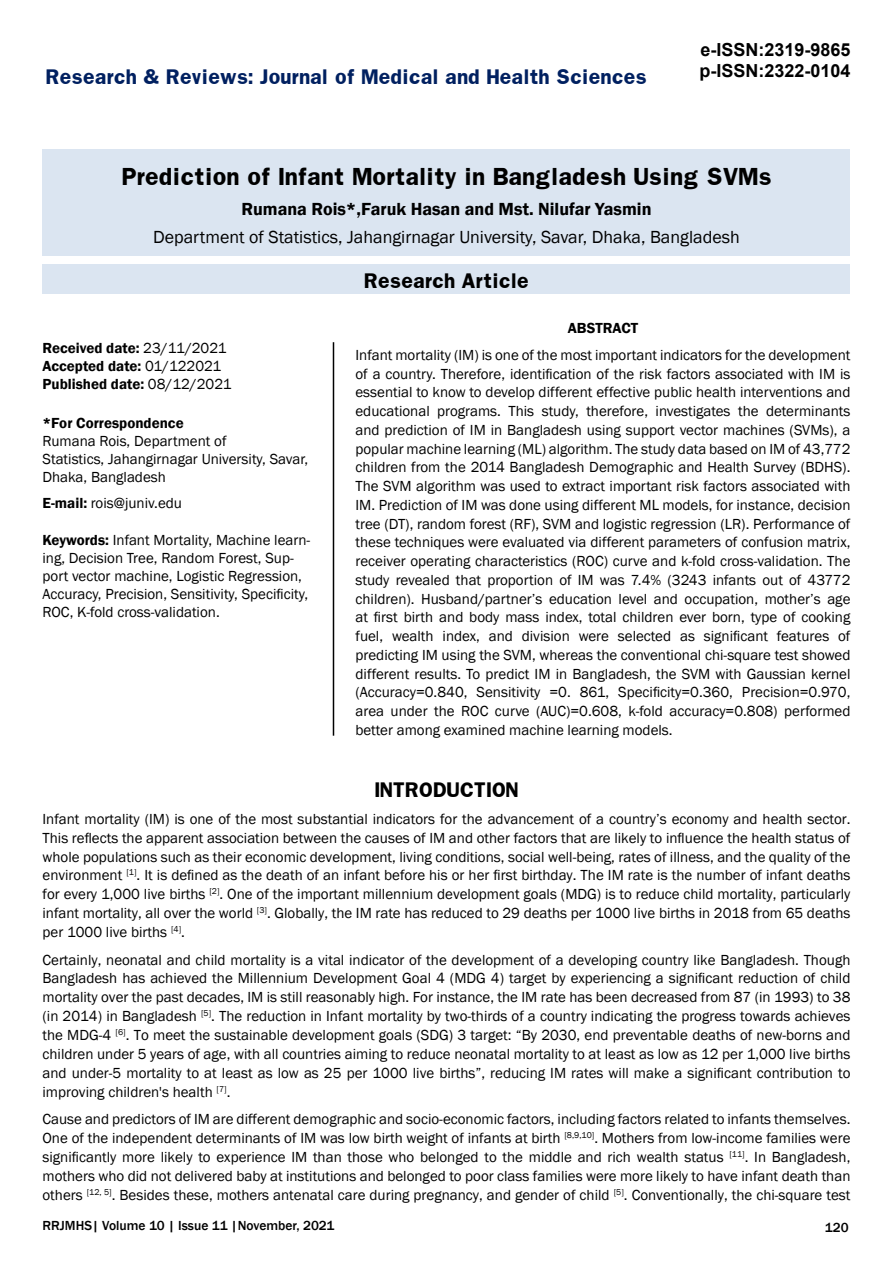
<style>
.page{position:relative;width:893px;height:1263px;background:#fff}
.page>*{position:absolute;margin:0;border:0;box-sizing:border-box;transform-origin:0 0}
.t1{font:700 21px "Franklin";color:#000}
.t2{font:18px "Franklin Gothic";color:#000}
.t3{font:700 18px "Franklin";color:#002060}
.t4{font:600 18px "Franklin Gothic";color:#000}
.t5{font:700 18px/21.6px "Arial";color:#000}
.t6{font:700 18px "Franklin";color:#000}
.t7{font:15px/18.8px "Franklin Gothic";color:#000;text-align:justify}
.t8{font:600 15px/18px "Franklin Gothic";color:#000}
.t9{font:500 13.5px "Franklin Gothic";color:#000}
.s1{font-weight:400}
.s2{font-weight:600}
</style>
<div class="page">
<div style="left:43px;top:149px;width:807px;height:106px;background:#dbe5f1"></div>
<div style="left:43px;top:264px;width:807px;height:30px;background:#dbe5f1"></div>
<hr style="left:333px;top:342px;width:1px;height:394px;background:#000">
<p class="t3" style="left:46px;top:64px;width:602px">Research &amp; Reviews: Journal of Medical and Health Sciences</p>
<p class="t5" style="left:699px;top:39px;width:153px">e-ISSN:2319-9865 p-ISSN:2322-0104</p>
<h1 class="t1" style="left:121px;top:162px;width:652px">Prediction of Infant Mortality in Bangladesh Using SVMs</h1>
<p class="t4" style="left:241px;top:198px;width:412px">Rumana Rois*,Faruk Hasan and Mst. Nilufar Yasmin</p>
<p class="t2" style="left:153px;top:226px;width:588px">Department of Statistics, Jahangirnagar University, Savar, Dhaka, Bangladesh</p>
<p class="t6" style="left:364px;top:268px;width:166px">Research Article</p>
<p class="t8" style="left:568px;top:319px;width:72px">ABSTRACT</p>
<p class="t7" style="left:355px;top:346px;width:496px">Infant mortality (IM) is one of the most important indicators for the development of a country. Therefore, identification of the risk factors associated with IM is essential to know to develop different effective public health interventions and educational programs. This study, therefore, investigates the determinants and prediction of IM in Bangladesh using support vector machines (SVMs), a popular machine learning (ML) algorithm. The study data based on IM of 43,772 children from the 2014 Bangladesh Demographic and Health Survey (BDHS).<br>The SVM algorithm was used to extract important risk factors associated with IM. Prediction of IM was done using different ML models, for instance, decision tree (DT), random forest (RF), SVM and logistic regression (LR). Performance of these techniques were evaluated via different parameters of confusion matrix, receiver operating characteristics (ROC) curve and k-fold cross-validation. The study revealed that proportion of IM was 7.4% (3243 infants out of 43772 children). Husband/partner’s education level and occupation, mother’s age at first birth and body mass index, total children ever born, type of cooking fuel, wealth index, and division were selected as significant features of predicting IM using the SVM, whereas the conventional chi-square test showed different results. To predict IM in Bangladesh, the SVM with Gaussian kernel (Accuracy=0.840, Sensitivity =0. 861, Specificity=0.360, Precision=0.970, area under the ROC curve (AUC)=0.608, k-fold accuracy=0.808) performed better among examined machine learning models.</p>
<p class="t8" style="left:43px;top:339px;width:190px">Received date: <span class="s1">23/11/2021<br></span>Accepted date: <span class="s1">01/122021<br></span>Published date: <span class="s1">08/12/2021</span></p>
<p class="t8" style="left:43px;top:414px;width:143px">*For Correspondence</p>
<p class="t7" style="left:43px;top:432px;width:267px;line-height:18px;text-align:left">Rumana Rois, Department of<br>Statistics, Jahangirnagar University, Savar,<br>Dhaka, Bangladesh</p>
<p class="t7" style="left:43px;top:494px;width:141px"><span class="s2">E-mail:</span> rois@juniv.edu</p>
<p class="t7" style="left:43px;top:532px;width:269px;line-height:18px;text-align:left"><span class="s2">Keywords:</span> Infant Mortality, Machine learn&shy;ing, Decision Tree, Random Forest, Sup&shy;port vector machine, Logistic Regression, Accuracy, Precision, Sensitivity, Specificity, ROC, K-fold cross-validation.</p>
<p class="t6" style="left:374px;top:777px;width:146px">INTRODUCTION</p>
<p class="t7" style="left:43px;top:810px;width:809px">Infant mortality (IM) is one of the most substantial indicators for the advancement of a country’s economy and health sector.<br>This reflects the apparent association between the causes of IM and other factors that are likely to influence the health status of whole populations such as their economic development, living conditions, social well-being, rates of illness, and the quality of the environment <sup>[1]</sup>. It is defined as the death of an infant before his or her first birthday. The IM rate is the number of infant deaths for every 1,000 live births <sup>[2]</sup>. One of the important millennium development goals (MDG) is to reduce child mortality, particularly infant mortality, all over the world <sup>[3]</sup>. Globally, the IM rate has reduced to 29 deaths per 1000 live births in 2018 from 65 deaths per 1000 live births <sup>[4]</sup>.</p>
<p class="t7" style="left:43px;top:950px;width:809px">Certainly, neonatal and child mortality is a vital indicator of the development of a developing country like Bangladesh. Though Bangladesh has achieved the Millennium Development Goal 4 (MDG 4) target by experiencing a significant reduction of child mortality over the past decades, IM is still reasonably high. For instance, the IM rate has been decreased from 87 (in 1993) to 38 (in 2014) in Bangladesh <sup>[5]</sup>. The reduction in Infant mortality by two-thirds of a country indicating the progress towards achieves the MDG-4 <sup>[6]</sup>. To meet the sustainable development goals (SDG) 3 target: “By 2030, end preventable deaths of new-borns and children under 5 years of age, with all countries aiming to reduce neonatal mortality to at least as low as 12 per 1,000 live births and under-5 mortality to at least as low as 25 per 1000 live births”, reducing IM rates will make a significant contribution to improving children's health <sup>[7]</sup>.</p>
<p class="t7" style="left:43px;top:1110px;width:809px">Cause and predictors of IM are different demographic and socio-economic factors, including factors related to infants themselves.<br>One of the independent determinants of IM was low birth weight of infants at birth <sup>[8,9,10]</sup>. Mothers from low-income families were significantly more likely to experience IM than those who belonged to the middle and rich wealth status <sup>[11]</sup>. In Bangladesh, mothers who did not delivered baby at institutions and belonged to poor class families were more likely to have infant death than others <sup>[12,</sup> <sup>5]</sup>. Besides these, mothers antenatal care during pregnancy, and gender of child <sup>[5]</sup>. Conventionally, the chi-square test</p>
<p class="t9" style="left:43px;top:1217px;width:293px">RRJMHS| Volume 10 | Issue 11 |November, 2021</p>
<p class="t9" style="left:825px;top:1219px;width:25px">120</p>
</div>
